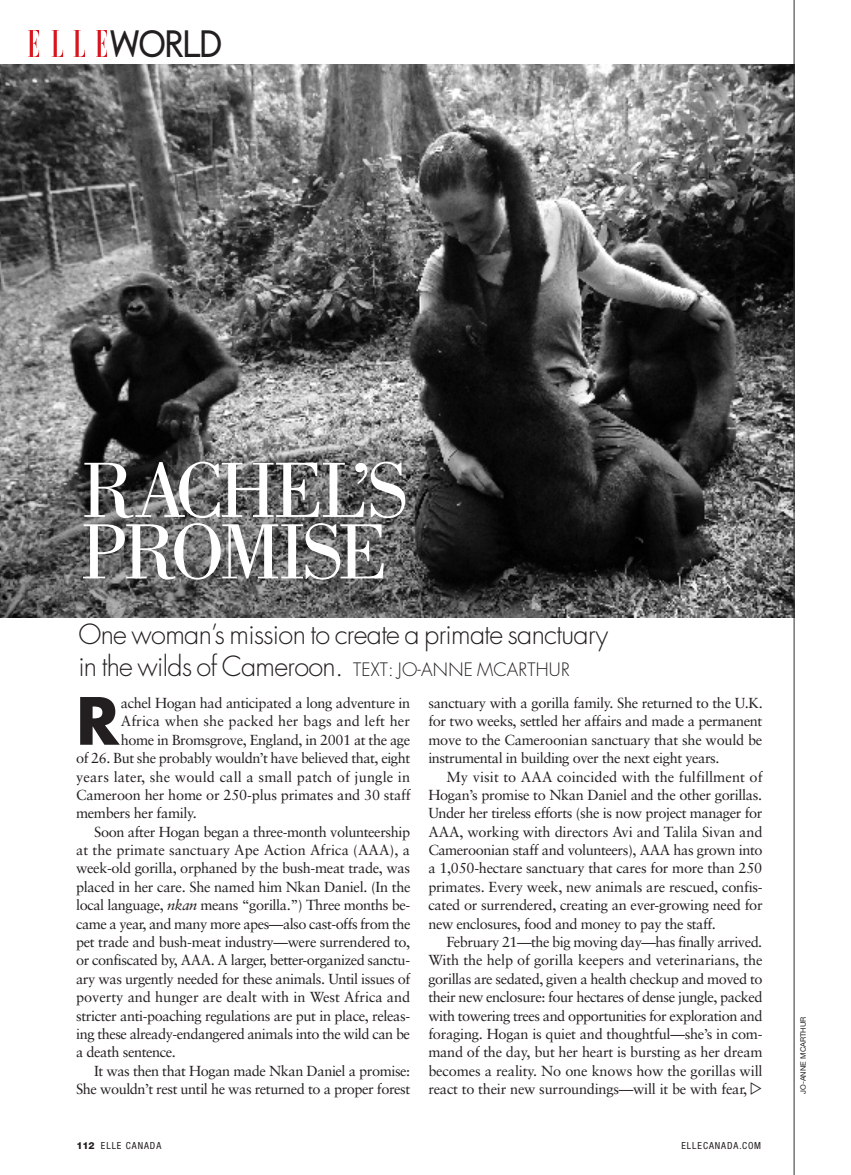
<style>
.page{position:relative;width:851px;height:1175px;background:#fff}
.page>*{position:absolute;margin:0;border:0;box-sizing:border-box;transform-origin:0 0}
.Head_big_-Light{font:81px "Bodoni";letter-spacing:-.04em;color:#fff}
.Body_copy{font:700 63.3px "Futura";color:#231f20}
.t1{font:600 31.5px "Elle Nova";letter-spacing:-.02em;color:#231f20}
.Deck{font:300 27px "Futura";letter-spacing:-.025em;color:#231f20}
.Body_copy-2{font:14.55px/18.3px "Sabon";letter-spacing:-.03em;color:#231f20;text-align:justify}
.Body_copy-3{font:14.55px "Sabon";letter-spacing:.01em;color:#231f20}
.Body_copy-4{font:14.55px "Sabon";letter-spacing:.005em;color:#231f20}
.t2{font:condensed 9.75px "Helvetica Neue";letter-spacing:.1em;color:#231f20}
.Photo_credits{font:7.5px "Helvetica Neue";color:#231f20}
.s1{font-family:"Elle Futura";font-size:18px}
.s2{font-style:italic}
.s3{font-weight:800;font-stretch:normal}
</style>
<div class="page">
<img style="left:0;top:65px;width:793px;height:552px">
<img style="left:29px;top:31px;width:77px;height:26px">
<hr style="left:793px;top:0;width:1px;height:1174px;background:#312f30">
<p class="t1" style="left:111px;top:25px;width:113px">WORLD</p>
<p class="Head_big_-Light" style="left:81px;top:445px;width:328px">RACHEL’S</p>
<p class="Head_big_-Light" style="left:81px;top:506px;width:308px">PROMISE</p>
<p class="Deck" style="left:78px;top:618px;width:531px">One woman’s mission to create a primate sanctuary</p>
<p class="Deck" style="left:78px;top:649px;width:493px">in the wilds of Cameroon. <span class="s1">TEXT: JO-ANNE MCARTHUR</span></p>
<p class="Body_copy" style="left:76px;top:679px;width:45px">R</p>
<p class="Body_copy-2" style="left:121px;top:693px;width:291px">achel Hogan had anticipated a long adventure in</p>
<p class="Body_copy-4" style="left:121px;top:712px;width:291px">Africa when she packed her bags and left her</p>
<p class="Body_copy-2" style="left:121px;top:730px;width:291px">home in Bromsgrove, England, in 2001 at the age</p>
<p class="Body_copy-2" style="left:76px;top:748px;width:335px">of 26. But she probably wouldn’t have believed that, eight</p>
<p class="Body_copy-3" style="left:76px;top:767px;width:335px">years later, she would call a small patch of jungle in</p>
<p class="Body_copy-2" style="left:76px;top:785px;width:336px">Cameroon her home or 250-plus primates and 30 staff</p>
<p class="Body_copy-2" style="left:76px;top:804px;width:122px">members her family.</p>
<p class="Body_copy-2" style="left:76px;top:822px;width:336px;text-indent:18px">Soon after Hogan began a three-month volunteership at the primate sanctuary Ape Action Africa (AAA), a week-old gorilla, orphaned by the bush-meat trade, was placed in her care. She named him Nkan Daniel. (In the local language, <span class="s2">nkan</span> means “gorilla.”) Three months be&shy;came a year, and many more apes—also cast-offs from the pet trade and bush-meat industry—were surrendered to, or confiscated by, AAA. A larger, better-organized sanctu&shy;ary was urgently needed for these animals. Until issues of poverty and hunger are dealt with in West Africa and stricter anti-poaching regulations are put in place, releas&shy;ing these already-endangered animals into the wild can be a death sentence.</p>
<p class="Body_copy-2" style="left:76px;top:1061px;width:336px;text-align:right">It was then that Hogan made Nkan Daniel a promise:<br>She wouldn’t rest until he was returned to a proper forest</p>
<p class="Body_copy-2" style="left:428px;top:693px;width:336px">sanctuary with a gorilla family. She returned to the U.K. for two weeks, settled her affairs and made a permanent move to the Cameroonian sanctuary that she would be instrumental in building over the next eight years.</p>
<p class="Body_copy-2" style="left:428px;top:767px;width:336px;text-indent:18px">My visit to AAA coincided with the fulfillment of Hogan’s promise to Nkan Daniel and the other gorillas.<br>Under her tireless efforts (she is now project manager for AAA, working with directors Avi and Talila Sivan and Cameroonian staff and volunteers), AAA has grown into a 1,050-hectare sanctuary that cares for more than 250 primates. Every week, new animals are rescued, confis&shy;cated or surrendered, creating an ever-growing need for new enclosures, food and money to pay the staff.</p>
<p class="Body_copy-2" style="left:428px;top:932px;width:336px;text-indent:18px">February 21—the big moving day—has finally arrived.<br>With the help of gorilla keepers and veterinarians, the gorillas are sedated, given a health checkup and moved to their new enclosure: four hectares of dense jungle, packed with towering trees and opportunities for exploration and foraging. Hogan is quiet and thoughtful—she’s in com&shy;mand of the day, but her heart is bursting as her dream becomes a reality. No one knows how the gorillas will react to their new surroundings—will it be with fear,</p>
<p class="t2" style="left:76px;top:1140px;width:86px"><span class="s3">112</span> ELLE CANADA</p>
<p class="t2" style="left:681px;top:1140px;width:81px">ELLECANADA.COM</p>
<p class="Photo_credits" style="left:798px;top:1094px;width:79px;rotate:-90deg">jo-anne mcarthur</p>
</div>
